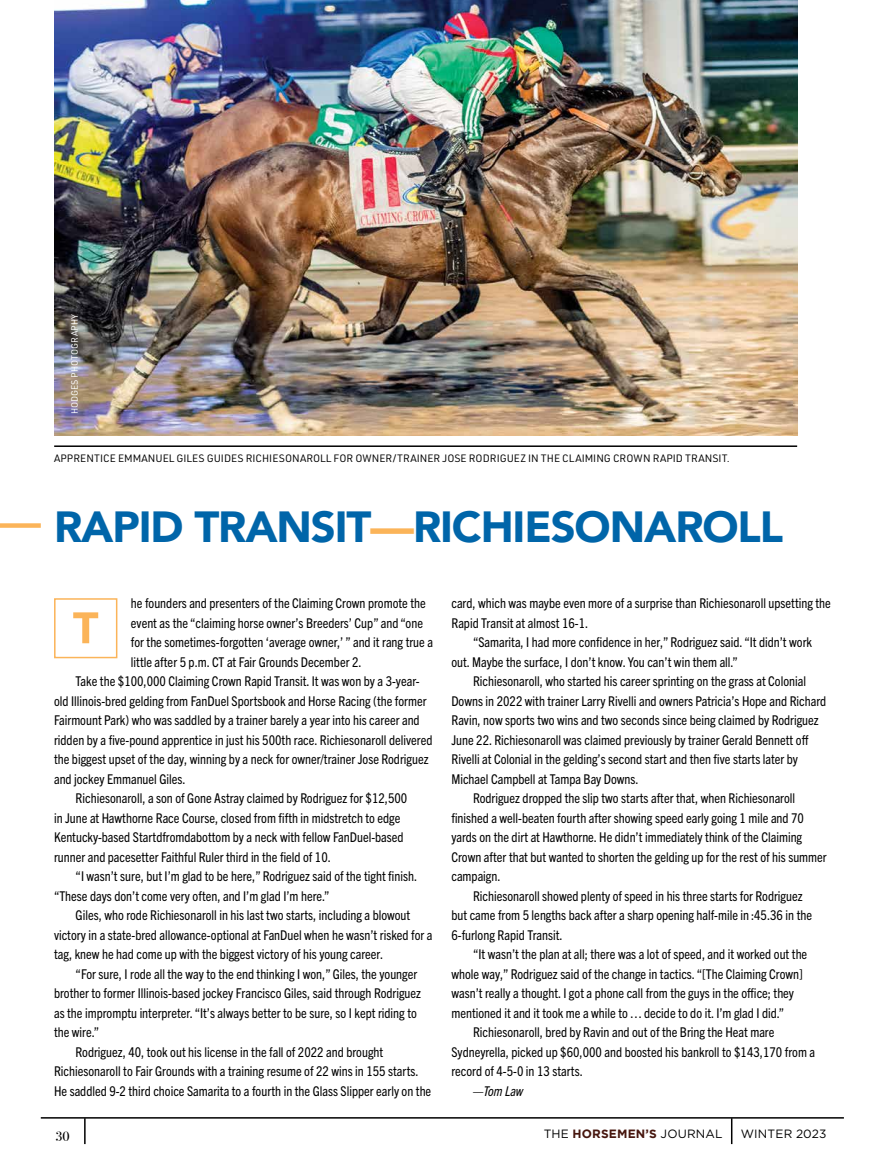
<style>
.page{position:relative;width:885px;height:1161px;background:#fff}
.page>*{position:absolute;margin:0;border:0;box-sizing:border-box;transform-origin:0 0}
.t1{font:600 57px "Avenir Next";color:#fbb459}
.t2{font:900 43.5px "Avenir";letter-spacing:-.025em;color:#0065a9}
.t3{font:condensed 13.5px/19.5px "Trade Gothic Next LT Pro";color:#000}
.t4{font:italic condensed 13.5px "Trade Gothic Next LT Pro";letter-spacing:-.01em;color:#000}
.t5{font:13.5px "Bodoni Svty Two ITCTT";color:#000}
.t6{font:12px "Gotham";letter-spacing:.015em;color:#000}
.t7{font:10.5px "URWDIN";color:#000}
.t8{font:9px "URWDIN";color:#fff}
.s1{color:#fbb459}
.s2{font-weight:700;color:#47160e}
</style>
<div class="page">
<hr style="left:41px;top:1117px;width:802px;height:2px;background:#000">
<hr style="left:84px;top:1118px;width:2px;height:26px;background:#000">
<hr style="left:730px;top:1118px;width:2px;height:26px;background:#000">
<img style="left:54px;top:0;width:742px;height:435px">
<div style="left:54px;top:598px;width:63px;height:60px;border:2px solid #fbb459"></div>
<hr style="left:54px;top:445px;width:743px;height:2px;background:#000">
<div style="left:0;top:523px;width:41px;height:5px;background:#fbb459"></div>
<p class="t8" style="left:69px;top:414px;width:102px;rotate:-90deg">HODGES PHOTOGRAPHY</p>
<p class="t7" style="left:54px;top:451px;width:677px">APPRENTICE EMMANUEL GILES GUIDES RICHIESONAROLL FOR OWNER/TRAINER JOSE RODRIGUEZ IN THE CLAIMING CROWN RAPID TRANSIT.</p>
<h2 class="t2" style="left:54px;top:490px;width:730px">RAPID TRANSIT<span class="s1">—</span>RICHIESONAROLL</h2>
<p class="t3" style="left:131px;top:593px;width:296px">he founders and presenters of the Claiming Crown promote the</p>
<p class="t3" style="left:131px;top:612px;width:293px">event as the “claiming horse owner’s Breeders’ Cup” and “one</p>
<p class="t3" style="left:131px;top:632px;width:303px">for the sometimes-forgotten ‘average owner,’ ” and it rang true a</p>
<p class="t3" style="left:131px;top:651px;width:232px">little after 5 p.m. CT at Fair Grounds December 2.</p>
<p class="t3" style="left:76px;top:671px;width:345px">Take the $100,000 Claiming Crown Rapid Transit. It was won by a 3-year-</p>
<p class="t3" style="left:54px;top:690px;width:374px">old Illinois-bred gelding from FanDuel Sportsbook and Horse Racing (the former</p>
<p class="t3" style="left:54px;top:710px;width:367px">Fairmount Park) who was saddled by a trainer barely a year into his career and</p>
<p class="t3" style="left:54px;top:729px;width:380px">ridden by a five-pound apprentice in just his 500th race. Richiesonaroll delivered</p>
<p class="t3" style="left:54px;top:749px;width:376px">the biggest upset of the day, winning by a neck for owner/trainer Jose Rodriguez</p>
<p class="t3" style="left:54px;top:768px;width:133px">and jockey Emmanuel Giles.</p>
<p class="t3" style="left:76px;top:788px;width:333px">Richiesonaroll, a son of Gone Astray claimed by Rodriguez for $12,500</p>
<p class="t3" style="left:54px;top:807px;width:348px">in June at Hawthorne Race Course, closed from fifth in midstretch to edge</p>
<p class="t3" style="left:54px;top:827px;width:351px">Kentucky-based Startdfromdabottom by a neck with fellow FanDuel-based</p>
<p class="t3" style="left:54px;top:846px;width:278px">runner and pacesetter Faithful Ruler third in the field of 10.</p>
<p class="t3" style="left:76px;top:866px;width:343px">“I wasn’t sure, but I’m glad to be here,” Rodriguez said of the tight finish.</p>
<p class="t3" style="left:54px;top:885px;width:277px">“These days don’t come very often, and I’m glad I’m here.”</p>
<p class="t3" style="left:76px;top:905px;width:336px">Giles, who rode Richiesonaroll in his last two starts, including a blowout</p>
<p class="t3" style="left:54px;top:924px;width:380px">victory in a state-bred allowance-optional at FanDuel when he wasn’t risked for a</p>
<p class="t3" style="left:54px;top:944px;width:330px">tag, knew he had come up with the biggest victory of his young career.</p>
<p class="t3" style="left:76px;top:963px;width:343px">“For sure, I rode all the way to the end thinking I won,” Giles, the younger</p>
<p class="t3" style="left:54px;top:983px;width:368px">brother to former Illinois-based jockey Francisco Giles, said through Rodriguez</p>
<p class="t3" style="left:54px;top:1002px;width:364px">as the impromptu interpreter. “It’s always better to be sure, so I kept riding to</p>
<p class="t3" style="left:54px;top:1022px;width:47px">the wire.”</p>
<p class="t3" style="left:76px;top:1041px;width:309px">Rodriguez, 40, took out his license in the fall of 2022 and brought</p>
<p class="t3" style="left:54px;top:1061px;width:366px">Richiesonaroll to Fair Grounds with a training resume of 22 wins in 155 starts.</p>
<p class="t3" style="left:54px;top:1080px;width:378px">He saddled 9-2 third choice Samarita to a fourth in the Glass Slipper early on the</p>
<h1 class="t1" style="left:73px;top:575px;width:27px">T</h1>
<p class="t3" style="left:451px;top:593px;width:381px">card, which was maybe even more of a surprise than Richiesonaroll upsetting the<br>Rapid Transit at almost 16-1.</p>
<p class="t3" style="left:451px;top:632px;width:362px;text-indent:22px">“Samarita, I had more confidence in her,” Rodriguez said. “It didn’t work out. Maybe the surface, I don’t know. You can’t win them all.”</p>
<p class="t3" style="left:473px;top:671px;width:334px">Richiesonaroll, who started his career sprinting on the grass at Colonial</p>
<p class="t3" style="left:451px;top:690px;width:376px">Downs in 2022 with trainer Larry Rivelli and owners Patricia’s Hope and Richard</p>
<p class="t3" style="left:451px;top:710px;width:369px">Ravin, now sports two wins and two seconds since being claimed by Rodriguez</p>
<p class="t3" style="left:451px;top:729px;width:358px">June 22. Richiesonaroll was claimed previously by trainer Gerald Bennett off</p>
<p class="t3" style="left:451px;top:749px;width:348px">Rivelli at Colonial in the gelding’s second start and then five starts later by</p>
<p class="t3" style="left:451px;top:768px;width:189px">Michael Campbell at Tampa Bay Downs.</p>
<p class="t3" style="left:473px;top:788px;width:323px">Rodriguez dropped the slip two starts after that, when Richiesonaroll</p>
<p class="t3" style="left:451px;top:807px;width:354px">finished a well-beaten fourth after showing speed early going 1 mile and 70</p>
<p class="t3" style="left:451px;top:827px;width:352px">yards on the dirt at Hawthorne. He didn’t immediately think of the Claiming</p>
<p class="t3" style="left:451px;top:846px;width:376px">Crown after that but wanted to shorten the gelding up for the rest of his summer</p>
<p class="t3" style="left:451px;top:866px;width:51px">campaign.</p>
<p class="t3" style="left:473px;top:885px;width:331px">Richiesonaroll showed plenty of speed in his three starts for Rodriguez</p>
<p class="t3" style="left:451px;top:905px;width:362px">but came from 5 lengths back after a sharp opening half-mile in :45.36 in the</p>
<p class="t3" style="left:451px;top:924px;width:113px">6-furlong Rapid Transit.</p>
<p class="t3" style="left:473px;top:944px;width:335px">“It wasn’t the plan at all; there was a lot of speed, and it worked out the</p>
<p class="t3" style="left:451px;top:963px;width:353px">whole way,” Rodriguez said of the change in tactics. “[The Claiming Crown]</p>
<p class="t3" style="left:451px;top:983px;width:344px">wasn’t really a thought. I got a phone call from the guys in the office; they</p>
<p class="t3" style="left:451px;top:1002px;width:334px">mentioned it and it took me a while to … decide to do it. I’m glad I did.”</p>
<p class="t3" style="left:473px;top:1022px;width:303px">Richiesonaroll, bred by Ravin and out of the Bring the Heat mare</p>
<p class="t3" style="left:451px;top:1041px;width:365px">Sydneyrella, picked up $60,000 and boosted his bankroll to $143,170 from a</p>
<p class="t3" style="left:451px;top:1061px;width:133px">record of 4-5-0 in 13 starts.</p>
<p class="t4" style="left:473px;top:1082px;width:52px">—Tom Law</p>
<p class="t5" style="left:55px;top:1125px;width:16px">30</p>
<p class="t6" style="left:543px;top:1127px;width:180px">THE <span class="s2">HORSEMEN’S</span> JOURNAL</p>
<p class="t6" style="left:740px;top:1127px;width:87px">WINTER 2023</p>
</div>
